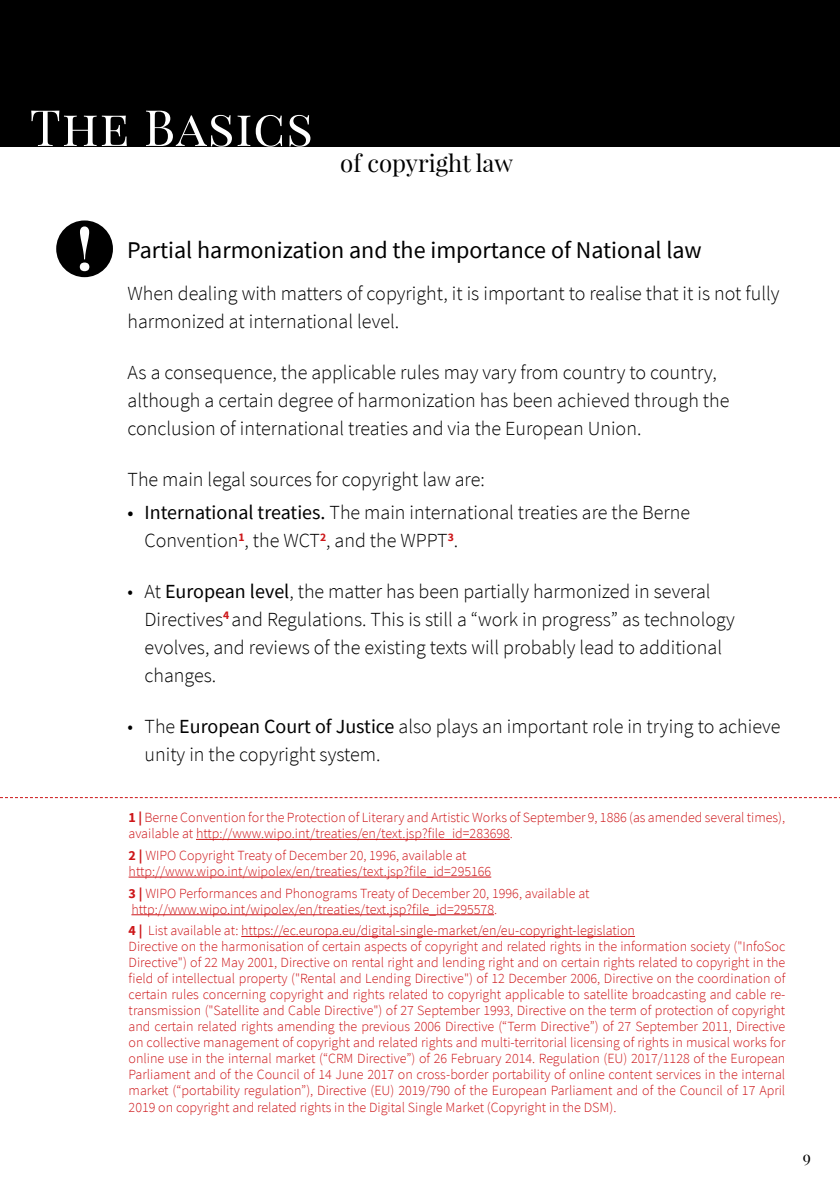
<style>
.page{position:relative;width:840px;height:1191px;background:#fff}
.page>*{position:absolute;margin:0;border:0;box-sizing:border-box;transform-origin:0 0}
.t1{font:50px "Playfair Display";color:#fff}
.t2{font:24px "Source Sans Pro";color:#000}
.t3{font:24px "Playfair Display";color:#000}
.t4{font:300 20px/28px "Source Sans Pro";color:#000}
.t5{font:16px "Playfair Display";color:#000}
.t6{font:300 14px/16px "Source Sans Pro";color:#cd1619}
.s1{font-weight:400}
.s2{font-weight:700}
</style>
<div class="page">
<div style="left:0;top:0;width:839px;height:146px;background:#000"></div>
<div style="left:56px;top:220px;width:57px;height:57px;background:#000;border-radius:50%"></div>
<svg style="left:80px;top:226px;width:9px;height:45px"></svg>
<hr style="left:196px;top:839px;width:313px;height:1px;background:#cd1619">
<hr style="left:128px;top:876px;width:363px;height:1px;background:#cd1619">
<hr style="left:131px;top:914px;width:363px;height:1px;background:#cd1619">
<hr style="left:241px;top:936px;width:393px;height:1px;background:#cd1619">
<svg style="left:0;top:797px;width:839px;height:1px"></svg>
<h1 class="t1" style="left:30px;top:96px;width:284px">The Basics</h1>
<h2 class="t3" style="left:340px;top:148px;width:174px">of copyright law</h2>
<h2 class="t2" style="left:127px;top:240px;width:576px">Partial harmonization and the importance of National law</h2>
<h3 class="t4" style="left:127px;top:281px;width:653px">When dealing with matters of copyright, it is important to realise that it is not fully harmonized at international level.</h3>
<h3 class="t4" style="left:127px;top:360px;width:603px">As a consequence, the applicable rules may vary from country to country, although a certain degree of harmonization has been achieved through the conclusion of international treaties and via the European Union.</h3>
<h3 class="t4" style="left:127px;top:466px;width:358px">The main legal sources for copyright law are:</h3>
<h3 class="t4" style="left:144px;top:500px;width:546px;text-indent:-17px"><span class="s1">• International treaties.</span> The main international treaties are the Berne<br>Convention<sup>1</sup>, the WCT<sup>2</sup>, and the WPPT<sup>3</sup>.</h3>
<h3 class="t4" style="left:144px;top:579px;width:591px;text-indent:-17px">• At <span class="s1">European level</span>, the matter has been partially harmonized in several Directives<sup>4</sup> and Regulations. This is still a “work in progress” as technology evolves, and reviews of the existing texts will probably lead to additional changes.</h3>
<h3 class="t4" style="left:144px;top:713px;width:637px;text-indent:-17px">• The <span class="s1">European Court of Justice</span> also plays an important role in trying to achieve unity in the copyright system.</h3>
<p class="t6" style="left:128px;top:810px;width:657px"><span class="s2">1 |</span> Berne Convention for the Protection of Literary and Artistic Works of September 9, 1886 (as amended several times), available at http://www.wipo.int/treaties/en/text.jsp?file_id=283698.</p>
<p class="t6" style="left:128px;top:848px;width:364px"><span class="s2">2 |</span> WIPO Copyright Treaty of December 20, 1996, available at http://www.wipo.int/wipolex/en/treaties/text.jsp?file_id=295166</p>
<p class="t6" style="left:128px;top:886px;width:462px"><span class="s2">3 |</span> WIPO Performances and Phonograms Treaty of December 20, 1996, available at http://www.wipo.int/wipolex/en/treaties/text.jsp?file_id=295578.</p>
<p class="t6" style="left:128px;top:923px;width:658px"><span class="s2">4 |</span> List available at: https://ec.europa.eu/digital-single-market/en/eu-copyright-legislation<br>Directive on the harmonisation of certain aspects of copyright and related rights in the information society ("InfoSoc Directive") of 22 May 2001, Directive on rental right and lending right and on certain rights related to copyright in the field of intellectual property ("Rental and Lending Directive") of 12 December 2006, Directive on the coordination of certain rules concerning copyright and rights related to copyright applicable to satellite broadcasting and cable re&shy;transmission ("Satellite and Cable Directive") of 27 September 1993, Directive on the term of protection of copyright and certain related rights amending the previous 2006 Directive (“Term Directive”) of 27 September 2011, Directive on collective management of copyright and related rights and multi-territorial licensing of rights in musical works for online use in the internal market (“CRM Directive”) of 26 February 2014. Regulation (EU) 2017/1128 of the European Parliament and of the Council of 14 June 2017 on cross-border portability of online content services in the internal market (“portability regulation”), Directive (EU) 2019/790 of the European Parliament and of the Council of 17 April 2019 on copyright and related rights in the Digital Single Market (Copyright in the DSM).</p>
<p class="t5" style="left:802px;top:1150px;width:10px">9</p>
</div>
